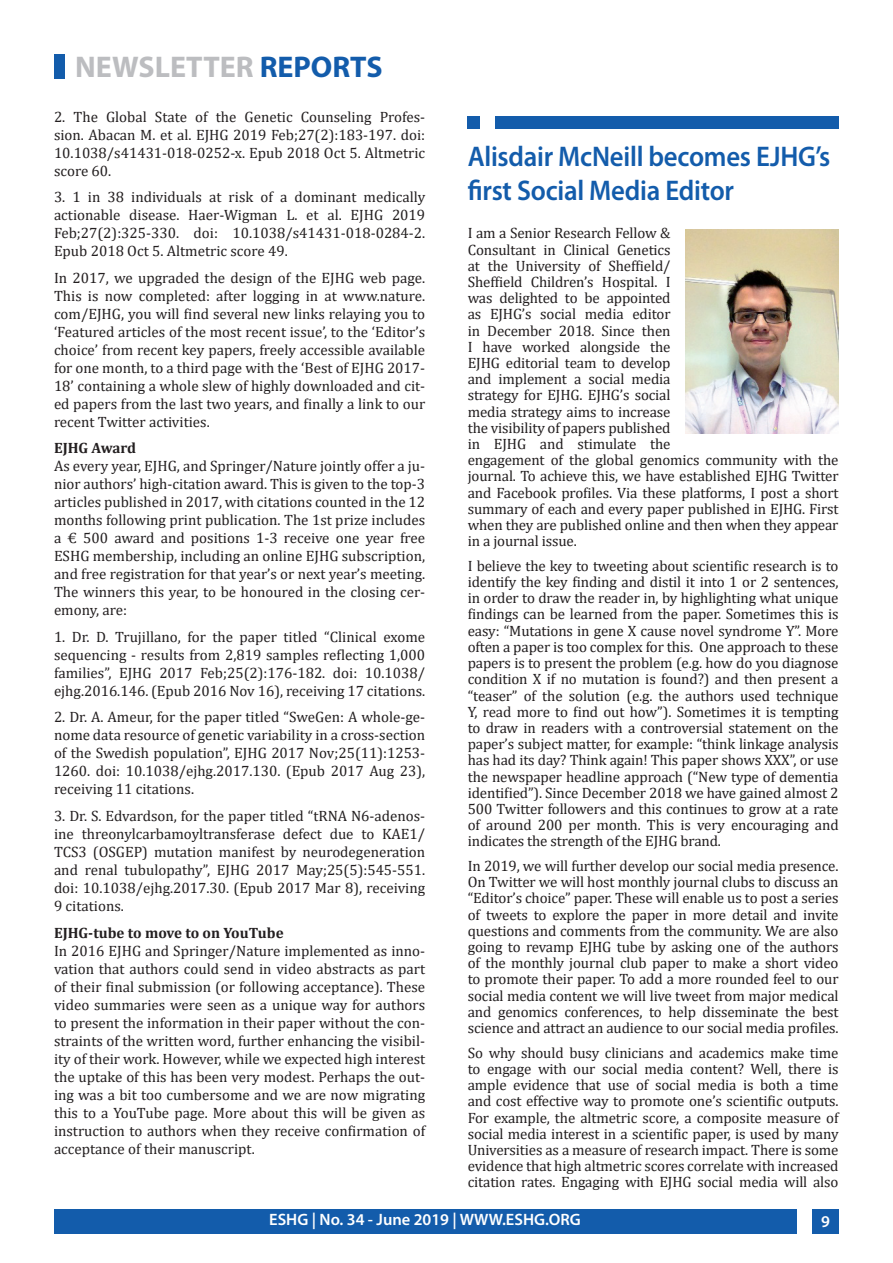
<style>
.page{position:relative;width:893px;height:1263px;background:#fff}
.page>*{position:absolute;margin:0;border:0;box-sizing:border-box;transform-origin:0 0}
.t1{font:700 30px "Myriad Pro";color:#bcbdc0}
.t2{font:600 28.5px/34.2px "Myriad Pro";letter-spacing:-.01em;color:#135cab;scale:.94 1}
.t3{font:600 16.5px "Myriad Pro";color:#fff}
.t4{font:15px/16.2px "Cambria";letter-spacing:-.01em;color:#231f20;text-align:justify}
.t5{font:700 15px "Cambria";color:#231f20}
.s1{color:#135cab}
</style>
<div class="page">
<div style="left:54px;top:1209px;width:742px;height:24px;background:#135cab"></div>
<div style="left:54px;top:54px;width:10px;height:25px;background:#135cab"></div>
<div style="left:812px;top:1209px;width:27px;height:24px;background:#135cab"></div>
<div style="left:468px;top:116px;width:371px;height:13px;background:#135cab"></div>
<div style="left:480px;top:110px;width:15px;height:21px;background:#fff"></div>
<img style="left:686px;top:229px;width:153px;height:205px">
<h1 class="t1" style="left:75px;top:47px;width:309px">NEWSLETTER <span class="s1">REPORTS</span></h1>
<p class="t4" style="left:54px;top:108px;width:373px;line-height:18px">2. The Global State of the Genetic Counseling Profes&shy;sion. Abacan M. et al. EJHG 2019 Feb;27(2):183-197. doi:<br>10.1038/s41431-018-0252-x. Epub 2018 Oct 5. Altmetric score 60.</p>
<p class="t4" style="left:54px;top:188px;width:373px;line-height:18px">3. 1 in 38 individuals at risk of a dominant medically actionable disease. Haer-Wigman L. et al. EJHG 2019<br>Feb;27(2):325-330. doi: 10.1038/s41431-018-0284-2.<br>Epub 2018 Oct 5. Altmetric score 49.</p>
<p class="t4" style="left:54px;top:269px;width:373px;line-height:18px">In 2017, we upgraded the design of the EJHG web page.<br>This is now completed: after logging in at www.nature. com/EJHG, you will find several new links relaying you to ‘Featured articles of the most recent issue’, to the ‘Editor’s choice’ from recent key papers, freely accessible available for one month, to a third page with the ‘Best of EJHG 2017- 18’ containing a whole slew of highly downloaded and cit&shy;ed papers from the last two years, and finally a link to our recent Twitter activities.</p>
<p class="t5" style="left:54px;top:438px;width:84px">EJHG Award</p>
<p class="t4" style="left:54px;top:457px;width:373px;line-height:18px">As every year, EJHG, and Springer/Nature jointly offer a ju&shy;nior authors’ high-citation award. This is given to the top-3 articles published in 2017, with citations counted in the 12 months following print publication. The 1st prize includes a € 500 award and positions 1-3 receive one year free ESHG membership, including an online EJHG subscription, and free registration for that year’s or next year’s meeting.<br>The winners this year, to be honoured in the closing cer&shy;emony, are:</p>
<p class="t4" style="left:54px;top:628px;width:373px;line-height:18px">1. Dr. D. Trujillano, for the paper titled “Clinical exome sequencing - results from 2,819 samples reflecting 1,000 families”, EJHG 2017 Feb;25(2):176-182. doi: 10.1038/ ejhg.2016.146. (Epub 2016 Nov 16), receiving 17 citations.</p>
<p class="t4" style="left:54px;top:708px;width:373px;line-height:18px">2. Dr. A. Ameur, for the paper titled “SweGen: A whole-ge&shy;nome data resource of genetic variability in a cross-section of the Swedish population”, EJHG 2017 Nov;25(11):1253- 1260. doi: 10.1038/ejhg.2017.130. (Epub 2017 Aug 23), receiving 11 citations.</p>
<p class="t4" style="left:54px;top:807px;width:373px;line-height:18px">3. Dr. S. Edvardson, for the paper titled “tRNA N6-adenos&shy;ine threonylcarbamoyltransferase defect due to KAE1/ TCS3 (OSGEP) mutation manifest by neurodegeneration and renal tubulopathy”, EJHG 2017 May;25(5):545-551. doi: 10.1038/ejhg.2017.30. (Epub 2017 Mar 8), receiving 9 citations.</p>
<p class="t5" style="left:54px;top:922px;width:231px">EJHG-tube to move to on YouTube</p>
<p class="t4" style="left:54px;top:941px;width:373px;line-height:18px">In 2016 EJHG and Springer/Nature implemented as inno&shy;vation that authors could send in video abstracts as part of their final submission (or following acceptance). These video summaries were seen as a unique way for authors to present the information in their paper without the con&shy;straints of the written word, further enhancing the visibil&shy;ity of their work. However, while we expected high interest the uptake of this has been very modest. Perhaps the out&shy;ing was a bit too cumbersome and we are now migrating this to a YouTube page. More about this will be given as instruction to authors when they receive confirmation of acceptance of their manuscript.</p>
<h2 class="t2" style="left:468px;top:138px;width:387px">Alisdair McNeill becomes EJHG’s first Social Media Editor</h2>
<p class="t4" style="left:468px;top:225px;width:372px;text-align:left">I am a Senior Research Fellow &amp;<br>Consultant in Clinical Genetics<br>at the University of Sheffield/<br>Sheffield Children’s Hospital. I<br>was delighted to be appointed<br>as EJHG’s social media editor<br>in December 2018. Since then<br>I have worked alongside the<br>EJHG editorial team to develop<br>and implement a social media<br>strategy for EJHG. EJHG’s social<br>media strategy aims to increase<br>the visibility of papers published<br>in EJHG and stimulate the<br>engagement of the global genomics community with the journal. To achieve this, we have established EJHG Twitter and Facebook profiles. Via these platforms, I post a short summary of each and every paper published in EJHG. First when they are published online and then when they appear in a journal issue.</p>
<p class="t4" style="left:468px;top:558px;width:372px">I believe the key to tweeting about scientific research is to identify the key finding and distil it into 1 or 2 sentences, in order to draw the reader in, by highlighting what unique findings can be learned from the paper. Sometimes this is easy: “Mutations in gene X cause novel syndrome Y”. More often a paper is too complex for this. One approach to these papers is to present the problem (e.g. how do you diagnose condition X if no mutation is found?) and then present a “teaser” of the solution (e.g. the authors used technique Y, read more to find out how”). Sometimes it is tempting to draw in readers with a controversial statement on the paper’s subject matter, for example: “think linkage analysis has had its day? Think again! This paper shows XXX”, or use the newspaper headline approach (“New type of dementia identified”). Since December 2018 we have gained almost 2<br>500 Twitter followers and this continues to grow at a rate of around 200 per month. This is very encouraging and indicates the strength of the EJHG brand.</p>
<p class="t4" style="left:468px;top:858px;width:372px">In 2019, we will further develop our social media presence.<br>On Twitter we will host monthly journal clubs to discuss an “Editor’s choice” paper. These will enable us to post a series of tweets to explore the paper in more detail and invite questions and comments from the community. We are also going to revamp EJHG tube by asking one of the authors of the monthly journal club paper to make a short video to promote their paper. To add a more rounded feel to our social media content we will live tweet from major medical and genomics conferences, to help disseminate the best science and attract an audience to our social media profiles.</p>
<p class="t4" style="left:468px;top:1044px;width:372px">So why should busy clinicians and academics make time to engage with our social media content? Well, there is ample evidence that use of social media is both a time and cost effective way to promote one’s scientific outputs.<br>For example, the altmetric score, a composite measure of social media interest in a scientific paper, is used by many Universities as a measure of research impact. There is some evidence that high altmetric scores correlate with increased citation rates. Engaging with EJHG social media will also</p>
<p class="t3" style="left:269px;top:1209px;width:313px">ESHG | No. 34 - June 2019 | WWW.ESHG.ORG</p>
<p class="t3" style="left:821px;top:1211px;width:10px">9</p>
</div>
